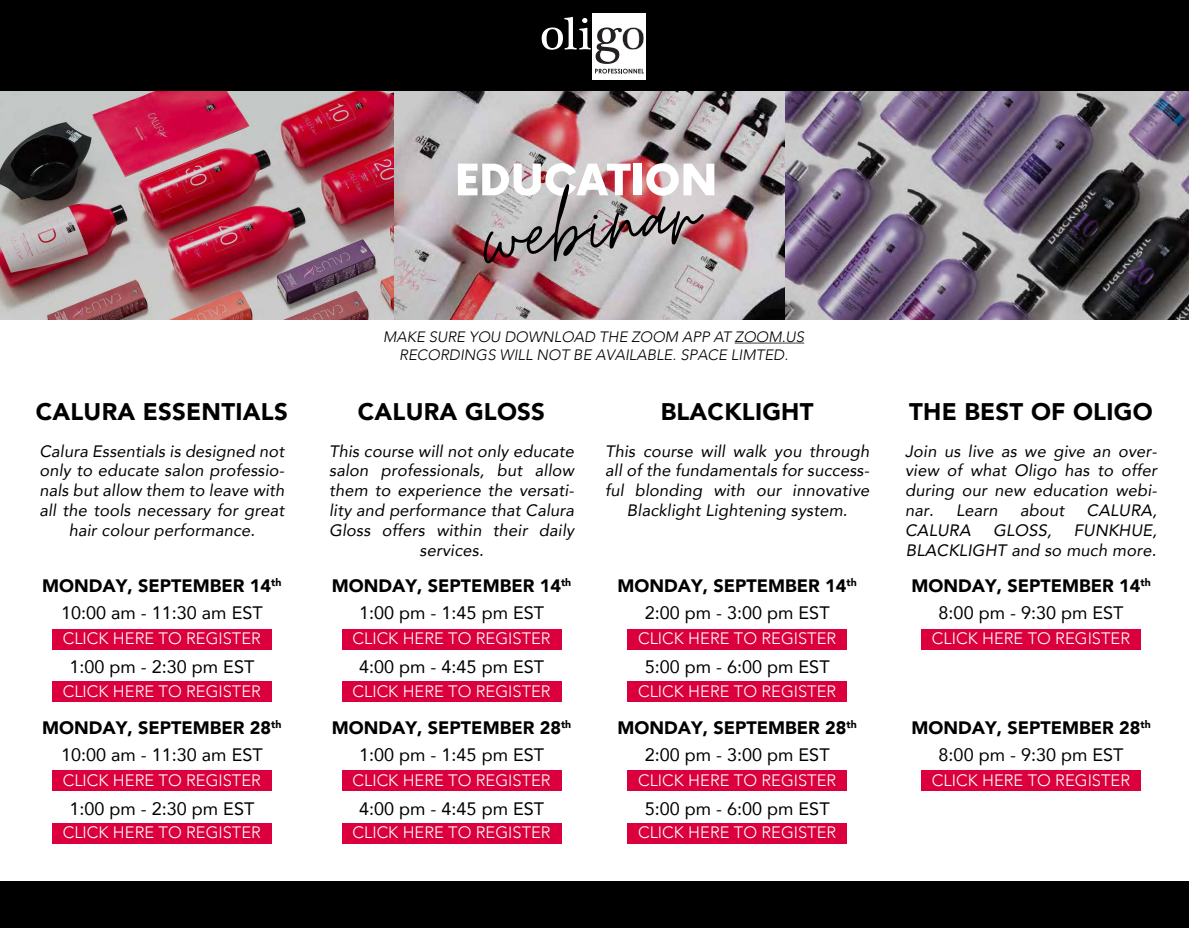
<style>
.page{position:relative;width:1190px;height:929px;background:#fff}
.page>*{position:absolute;margin:0;border:0;box-sizing:border-box;transform-origin:0 0}
.t1{font:900 24px "Avenir";letter-spacing:.01em;color:#000}
.t2{font:900 18px/27px "Avenir";color:#000;text-align:center}
.t3{font:18px "Avenir";color:#000}
.t4{font:italic 16.5px/19.8px "Avenir";letter-spacing:.01em;color:#000;text-align:center}
.t5{font:300 16.5px "Avenir";color:#fff}
.t6{font:italic 300 15px/18px "Avenir";color:#000;text-align:center}
.s1{font-weight:400}
</style>
<div class="page">
<div style="left:0;top:0;width:1187px;height:92px;background:#000"></div>
<div style="left:0;top:881px;width:1188px;height:47px;background:#000"></div>
<div style="left:592px;top:13px;width:54px;height:67px;background:#fff"></div>
<svg style="left:541px;top:17px;width:103px;height:57px"></svg>
<div style="left:52px;top:628px;width:220px;height:21px;background:#db003d"></div>
<div style="left:52px;top:681px;width:220px;height:21px;background:#db003d"></div>
<div style="left:52px;top:770px;width:220px;height:21px;background:#db003d"></div>
<div style="left:52px;top:822px;width:220px;height:21px;background:#db003d"></div>
<div style="left:341px;top:628px;width:220px;height:21px;background:#db003d"></div>
<div style="left:341px;top:681px;width:220px;height:21px;background:#db003d"></div>
<div style="left:341px;top:770px;width:220px;height:21px;background:#db003d"></div>
<div style="left:341px;top:822px;width:220px;height:21px;background:#db003d"></div>
<div style="left:627px;top:628px;width:220px;height:21px;background:#db003d"></div>
<div style="left:627px;top:681px;width:220px;height:21px;background:#db003d"></div>
<div style="left:627px;top:770px;width:220px;height:21px;background:#db003d"></div>
<div style="left:627px;top:822px;width:220px;height:21px;background:#db003d"></div>
<div style="left:921px;top:628px;width:219px;height:21px;background:#db003d"></div>
<div style="left:921px;top:770px;width:219px;height:21px;background:#db003d"></div>
<svg style="left:734px;top:343px;width:70px;height:1px"></svg>
<img style="left:0;top:92px;width:1187px;height:227px">
<img style="left:785px;top:92px;width:1px;height:227px">
<img style="left:458px;top:163px;width:256px;height:100px">
<p class="t6" style="left:383px;top:328px;width:422px">MAKE SURE YOU DOWNLOAD THE ZOOM APP AT ZOOM.US<br>RECORDINGS WILL NOT BE AVAILABLE. SPACE LIMTED.</p>
<h1 class="t1" style="left:36px;top:391px;width:253px">CALURA ESSENTIALS</h1>
<h1 class="t1" style="left:358px;top:391px;width:189px">CALURA GLOSS</h1>
<h1 class="t1" style="left:660px;top:391px;width:154px">BLACKLIGHT</h1>
<h1 class="t1" style="left:909px;top:391px;width:245px">THE BEST OF OLIGO</h1>
<p class="t4" style="left:39px;top:441px;width:246px">Calura Essentials is designed not only to educate salon professio&shy;nals but allow them to leave with all the tools necessary for great hair colour performance.</p>
<p class="t4" style="left:329px;top:441px;width:246px">This course will not only educate salon professionals, but allow them to experience the versati&shy;lity and performance that Calura<br>Gloss offers within their daily services.</p>
<p class="t4" style="left:605px;top:441px;width:265px">This course will walk you through all of the fundamentals for success&shy;ful blonding with our innovative Blacklight Lightening system.</p>
<p class="t4" style="left:905px;top:441px;width:253px;text-align:justify">Join us live as we give an over&shy;view of what Oligo has to offer during our new education webi&shy;nar.</p>
<p class="t4" style="left:955px;top:500px;width:43px">Learn</p>
<p class="t4" style="left:1019px;top:500px;width:46px">about</p>
<p class="t4" style="left:1086px;top:500px;width:72px">CALURA,</p>
<p class="t4" style="left:905px;top:520px;width:67px">CALURA</p>
<p class="t4" style="left:992px;top:520px;width:60px">GLOSS,</p>
<p class="t4" style="left:905px;top:520px;width:252px;text-align:right">FUNKHUE,<br>BLACKLIGHT and so much more.</p>
<p class="t2" style="left:42px;top:572px;width:241px">MONDAY, SEPTEMBER 14<sup>th<br></sup><span class="s1">10:00 am - 11:30 am EST</span></p>
<p class="t5" style="left:63px;top:628px;width:200px">CLICK HERE TO REGISTER</p>
<p class="t3" style="left:69px;top:652px;width:186px">1:00 pm - 2:30 pm EST</p>
<p class="t5" style="left:63px;top:681px;width:200px">CLICK HERE TO REGISTER</p>
<p class="t2" style="left:332px;top:572px;width:241px">MONDAY, SEPTEMBER 14<sup>th<br></sup><span class="s1">1:00 pm - 1:45 pm EST</span></p>
<p class="t3" style="left:359px;top:652px;width:186px">4:00 pm - 4:45 pm EST</p>
<p class="t5" style="left:352px;top:681px;width:200px">CLICK HERE TO REGISTER</p>
<p class="t5" style="left:352px;top:628px;width:200px">CLICK HERE TO REGISTER</p>
<p class="t2" style="left:617px;top:572px;width:241px">MONDAY, SEPTEMBER 14<sup>th<br></sup><span class="s1">2:00 pm - 3:00 pm EST</span></p>
<p class="t3" style="left:644px;top:652px;width:186px">5:00 pm - 6:00 pm EST</p>
<p class="t5" style="left:638px;top:681px;width:200px">CLICK HERE TO REGISTER</p>
<p class="t5" style="left:638px;top:628px;width:200px">CLICK HERE TO REGISTER</p>
<p class="t2" style="left:911px;top:572px;width:241px">MONDAY, SEPTEMBER 14<sup>th<br></sup><span class="s1">8:00 pm - 9:30 pm EST</span></p>
<p class="t5" style="left:931px;top:628px;width:200px">CLICK HERE TO REGISTER</p>
<p class="t2" style="left:42px;top:713px;width:241px">MONDAY, SEPTEMBER 28<sup>th<br></sup><span class="s1">10:00 am - 11:30 am EST</span></p>
<p class="t5" style="left:63px;top:770px;width:200px">CLICK HERE TO REGISTER</p>
<p class="t3" style="left:69px;top:794px;width:186px">1:00 pm - 2:30 pm EST</p>
<p class="t5" style="left:63px;top:822px;width:200px">CLICK HERE TO REGISTER</p>
<p class="t2" style="left:332px;top:713px;width:241px">MONDAY, SEPTEMBER 28<sup>th<br></sup><span class="s1">1:00 pm - 1:45 pm EST</span></p>
<p class="t3" style="left:359px;top:794px;width:186px">4:00 pm - 4:45 pm EST</p>
<p class="t5" style="left:352px;top:822px;width:200px">CLICK HERE TO REGISTER</p>
<p class="t5" style="left:352px;top:770px;width:200px">CLICK HERE TO REGISTER</p>
<p class="t2" style="left:617px;top:713px;width:241px">MONDAY, SEPTEMBER 28<sup>th<br></sup><span class="s1">2:00 pm - 3:00 pm EST</span></p>
<p class="t3" style="left:644px;top:794px;width:186px">5:00 pm - 6:00 pm EST</p>
<p class="t5" style="left:638px;top:822px;width:200px">CLICK HERE TO REGISTER</p>
<p class="t5" style="left:638px;top:770px;width:200px">CLICK HERE TO REGISTER</p>
<p class="t2" style="left:911px;top:713px;width:241px">MONDAY, SEPTEMBER 28<sup>th<br></sup><span class="s1">8:00 pm - 9:30 pm EST</span></p>
<p class="t5" style="left:931px;top:770px;width:200px">CLICK HERE TO REGISTER</p>
</div>
